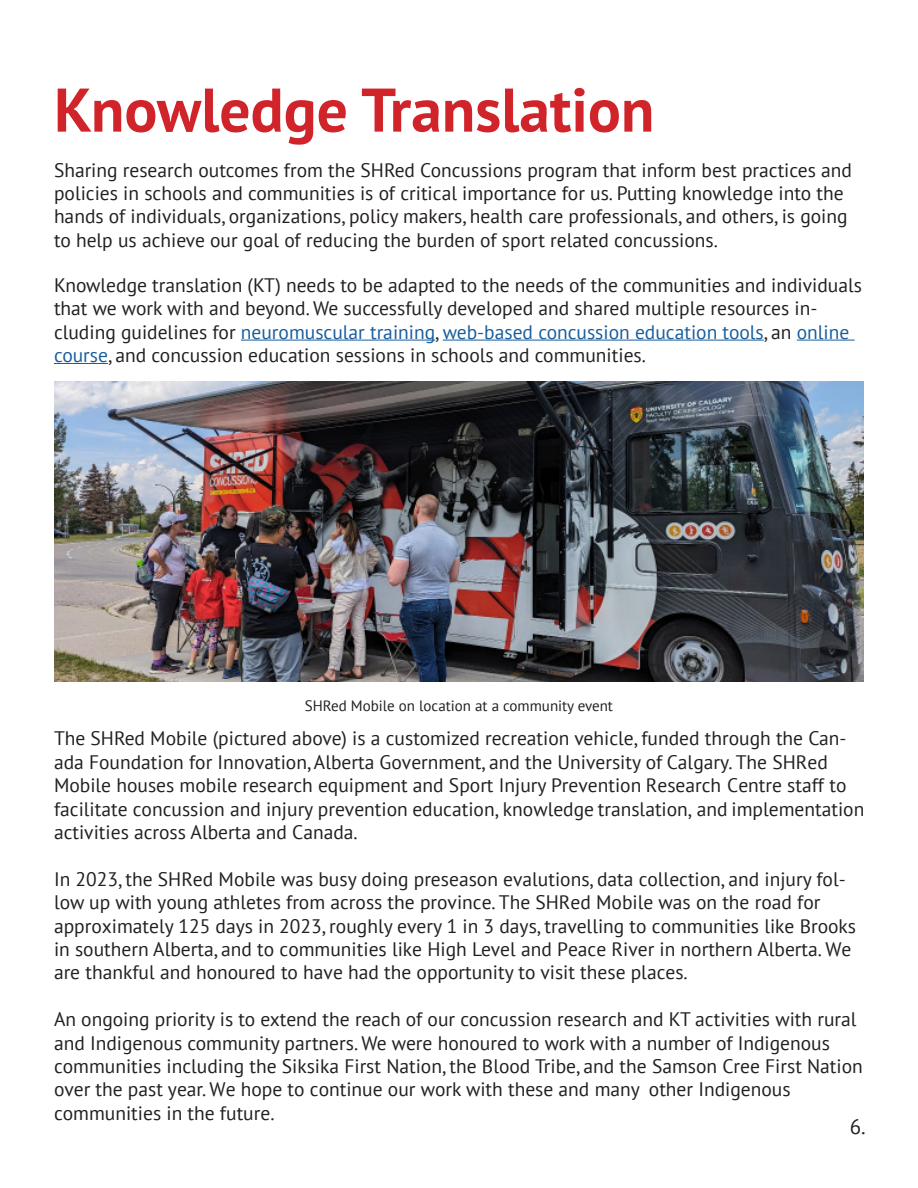
<style>
.page{position:relative;width:918px;height:1188px;background:#fff}
.page>*{position:absolute;margin:0;border:0;box-sizing:border-box;transform-origin:0 0}
.t1{font:700 61.5px "PT Sans";color:#d1232a}
.t2{font:21px "PT Sans";color:#231f20}
.t3{font:19.5px/23.4px "PT Sans";color:#231f20}
.t4{font:15px "PT Sans";color:#231f20}
.s1{color:#175d9e}
.s2{font-style:inherit}
</style>
<div class="page">
<hr style="left:241px;top:340px;width:194px;height:1px;background:#175d9e">
<hr style="left:443px;top:340px;width:321px;height:1px;background:#175d9e">
<hr style="left:797px;top:340px;width:58px;height:1px;background:#175d9e">
<hr style="left:54px;top:363px;width:54px;height:1px;background:#175d9e">
<img style="left:54px;top:381px;width:810px;height:301px">
<p class="t1" style="left:54px;top:69px;width:602px">Knowledge Translation</p>
<p class="t3" style="left:54px;top:158px;width:800px">Sharing research outcomes from the SHRed Concussions program that inform best practices and policies in schools and communities is of critical importance for us. Putting knowledge into the hands of individuals, organizations, policy makers, health care professionals, and others, is going to help us achieve our goal of reducing the burden of sport related concussions.</p>
<p class="t3" style="left:54px;top:273px;width:810px">Knowledge translation (KT) needs to be adapted to the needs of the communities and individuals that we work with and beyond. We successfully developed and shared multiple resources in&shy;cluding guidelines for <span class="s1">neuromuscular training</span>, <span class="s1">web-based concussion education tools</span>, an <span class="s1">online course</span>, and concussion education sessions in schools and communities.</p>
<p class="t4" style="left:305px;top:696px;width:310px">SHRed Mobile on location at a community event</p>
<p class="t3" style="left:54px;top:726px;width:812px">The SHRed Mobile (pictured above) is a customized recreation vehicle, funded through the Can&shy;ada Foundation for Innovation, Alberta Government, and the University of Calgary. The SHRed Mobile houses mobile research equipment and Sport Injury Prevention Research <span class="s2">Centre staff to </span>facilitate concussion and injury prevention education, knowledge translation, and implementation activities across Alberta and Canada.</p>
<p class="t3" style="left:54px;top:867px;width:804px">In 2023, the SHRed Mobile was busy doing preseason ev<span class="s2">a</span>lutions, data collection, and injury fol&shy;low up with young athletes from across the province. The SHRed Mobile was on the road for approximately 125 days in 2023, roughly every 1 in 3 days, <span class="s2">travelling</span> to commun<span class="s2">i</span>ties like Brooks in southern Alberta, and to communities like High Level and Peace River in northern Alberta. We are thankful and honoured to have had the opportunity to visit these places.</p>
<p class="t3" style="left:54px;top:1007px;width:810px">An ongoing priority is to extend the reach of our concussion research and KT activities with rural and Indigenous community partners. We were honoured to work with a number of Indigenous communities including the Siksika First Nation, the Blood Tribe, and the Samson Cree First Nation over the past year. We hope to continue our work with these and many other Indigenous communities in the future.</p>
<p class="t2" style="left:850px;top:1113px;width:17px">6.</p>
</div>
